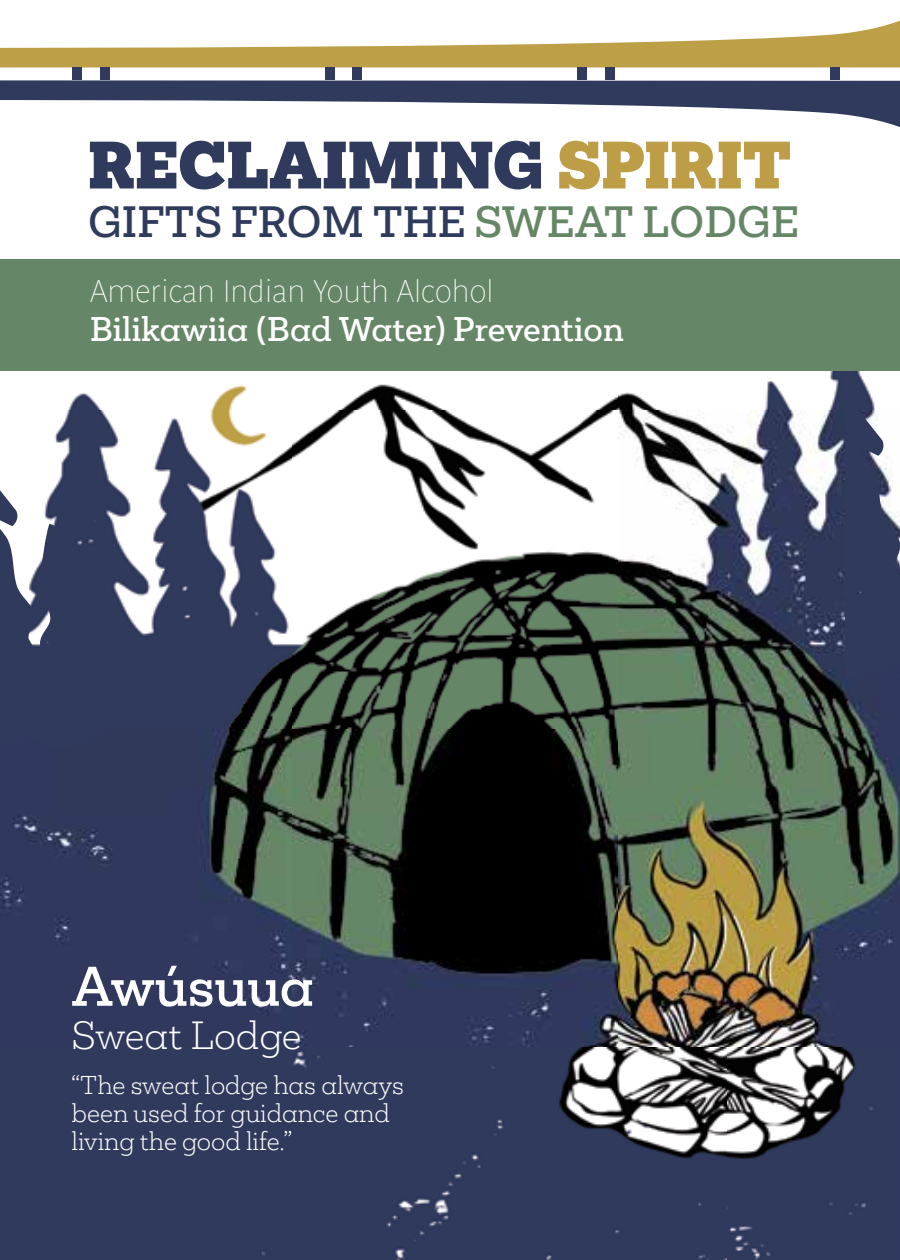
<style>
.page{position:relative;width:900px;height:1260px;background:#fff}
.page>*{position:absolute;margin:0;border:0;box-sizing:border-box;transform-origin:0 0}
.t1{font:900 61.5px "Mokoko";color:#2f3a5d}
.t2{font:500 51.25px "Mokoko";letter-spacing:-.005em;color:#fff}
.t3{font:500 40px "Mokoko";color:#2e3b5c}
.t4{font:300 36px "Mokoko";color:#fff}
.t5{font:500 31.5px "Mokoko";color:#fff}
.t6{font:31px "Parisine Std Clair";color:#fff}
.t7{font:300 23.5px/28.2px "Mokoko";color:#fff}
.s1{color:#bd9e47}
.s2{color:#668766}
</style>
<div class="page">
<img style="left:0;top:371px;width:900px;height:889px">
<svg style="left:0;top:80px;width:900px;height:47px"></svg>
<svg style="left:0;top:20px;width:900px;height:47px"></svg>
<div style="left:830px;top:67px;width:10px;height:13px;background:#2f3a5d"></div>
<div style="left:605px;top:67px;width:10px;height:13px;background:#2f3a5d"></div>
<div style="left:578px;top:67px;width:9px;height:13px;background:#2f3a5d"></div>
<div style="left:353px;top:67px;width:9px;height:13px;background:#2f3a5d"></div>
<div style="left:325px;top:67px;width:9px;height:13px;background:#2f3a5d"></div>
<div style="left:100px;top:67px;width:9px;height:13px;background:#2f3a5d"></div>
<div style="left:72px;top:67px;width:10px;height:13px;background:#2f3a5d"></div>
<svg style="left:0;top:424px;width:106px;height:324px"></svg>
<div style="left:0;top:259px;width:900px;height:112px;background:#668767"></div>
<svg style="left:845px;top:371px;width:55px;height:306px"></svg>
<h1 class="t1" style="left:88px;top:124px;width:705px">RECLAIMING <span class="s1">SPIRIT</span></h1>
<h3 class="t3" style="left:88px;top:195px;width:713px">GIFTS FROM THE <span class="s2">SWEAT LODGE</span></h3>
<h3 class="t6" style="left:90px;top:273px;width:405px">American Indian Youth Alcohol</h3>
<h3 class="t5" style="left:90px;top:308px;width:535px">Bilikawiia (Bad Water) Prevention</h3>
<h2 class="t2" style="left:72px;top:952px;width:244px">Awúsuua</h2>
<h3 class="t4" style="left:72px;top:1011px;width:231px">Sweat Lodge</h3>
<p class="t7" style="left:72px;top:1070px;width:334px">“The sweat lodge has always been used for guidance and living the good life.”</p>
</div>
